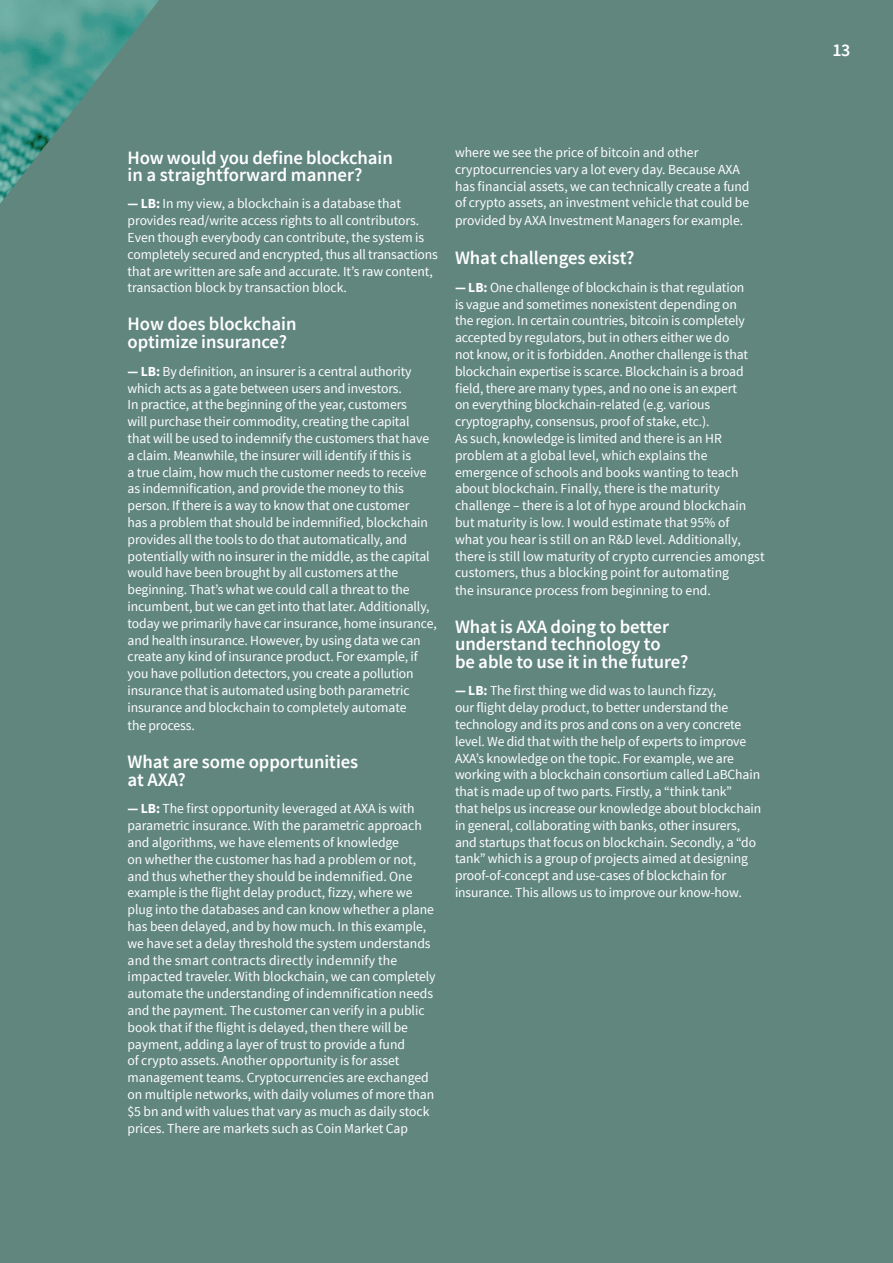
<style>
.page{position:relative;width:893px;height:1263px;background:#61867e}
.page>*{position:absolute;margin:0;border:0;box-sizing:border-box;transform-origin:0 0}
.t1{font:600 18.9px/17.2px "Source Sans Pro";letter-spacing:-.005em;color:#fff}
.t2{font:600 18px "Source Sans Pro";color:#fff}
.t3{font:13.8px/16.8px "Source Sans Pro";letter-spacing:-.01em;color:#fff}
.s1{font-weight:700}
</style>
<div class="page">
<p class="t1" style="left:128px;top:150px;width:267px;line-height:16.8px">How would you define blockchain in a straightforward manner?</p>
<p class="t3" style="left:128px;top:196px;width:312px"><span class="s1">— LB:</span> In my view, a blockchain is a database that provides read/write access rights to all contributors.<br>Even though everybody can contribute, the system is completely secured and encrypted, thus all transactions that are written are safe and accurate. It’s raw content, transaction block by transaction block.</p>
<p class="t1" style="left:128px;top:316px;width:170px;line-height:18px">How does blockchain optimize insurance?</p>
<p class="t3" style="left:128px;top:363px;width:311px"><span class="s1">— LB:</span> By definition, an insurer is a central authority which acts as a gate between users and investors.<br>In practice, at the beginning of the year, customers<br>will purchase their commodity, creating the capital<br>that will be used to indemnify the customers that have a claim. Meanwhile, the insurer will identify if this is<br>a true claim, how much the customer needs to receive as indemnification, and provide the money to this person. If there is a way to know that one customer<br>has a problem that should be indemnified, blockchain provides all the tools to do that automatically, and potentially with no insurer in the middle, as the capital would have been brought by all customers at the beginning. That’s what we could call a threat to the incumbent, but we can get into that later. Additionally, today we primarily have car insurance, home insurance, and health insurance. However, by using data we can create any kind of insurance product. For example, if you have pollution detectors, you create a pollution insurance that is automated using both parametric insurance and blockchain to completely automate</p>
<p class="t3" style="left:128px;top:717px;width:69px">the process.</p>
<p class="t1" style="left:128px;top:753px;width:232px;line-height:18px">What are some opportunities at AXA?</p>
<p class="t3" style="left:128px;top:801px;width:310px"><span class="s1">— LB:</span> The first opportunity leveraged at AXA is with parametric insurance. With the parametric approach and algorithms, we have elements of knowledge<br>on whether the customer has had a problem or not, and thus whether they should be indemnified. One example is the flight delay product, fizzy, where we plug into the databases and can know whether a plane has been delayed, and by how much. In this example, we have set a delay threshold the system understands and the smart contracts directly indemnify the impacted traveler. With blockchain, we can completely automate the understanding of indemnification needs and the payment. The customer can verify in a public book that if the flight is delayed, then there will be payment, adding a layer of trust to provide a fund<br>of crypto assets. Another opportunity is for asset management teams. Cryptocurrencies are exchanged on multiple networks, with daily volumes of more than $5 bn and with values that vary as much as daily stock prices. There are markets such as Coin Market Cap</p>
<p class="t3" style="left:455px;top:144px;width:296px">where we see the price of bitcoin and other cryptocurrencies vary a lot every day. Because AXA has financial assets, we can technically create a fund of crypto assets, an investment vehicle that could be provided by AXA Investment Managers for example.</p>
<p class="t1" style="left:455px;top:250px;width:181px">What challenges exist?</p>
<p class="t3" style="left:455px;top:279px;width:311px"><span class="s1">— LB:</span> One challenge of blockchain is that regulation<br>is vague and sometimes nonexistent depending on<br>the region. In certain countries, bitcoin is completely accepted by regulators, but in others either we do<br>not know, or it is forbidden. Another challenge is that blockchain expertise is scarce. Blockchain is a broad field, there are many types, and no one is an expert<br>on everything blockchain-related (e.g. various cryptography, consensus, proof of stake, etc.).<br>As such, knowledge is limited and there is an HR problem at a global level, which explains the emergence of schools and books wanting to teach about blockchain. Finally, there is the maturity challenge – there is a lot of hype around blockchain but maturity is low. I would estimate that 95% of<br>what you hear is still on an R&amp;D level. Additionally, there is still low maturity of crypto currencies amongst customers, thus a blocking point for automating<br>the insurance process from beginning to end.</p>
<p class="t1" style="left:455px;top:619px;width:235px">What is AXA doing to better understand technology to<br>be able to use it in the future?</p>
<p class="t3" style="left:455px;top:683px;width:308px"><span class="s1">— LB:</span> The first thing we did was to launch fizzy,<br>our flight delay product, to better understand the technology and its pros and cons on a very concrete level. We did that with the help of experts to improve AXA’s knowledge on the topic. For example, we are working with a blockchain consortium called LaBChain that is made up of two parts. Firstly, a “think tank”<br>that helps us increase our knowledge about blockchain in general, collaborating with banks, other insurers, and startups that focus on blockchain. Secondly, a “do tank” which is a group of projects aimed at designing proof-of-concept and use-cases of blockchain for insurance. This allows us to improve our know-how.</p>
<p class="t2" style="left:832px;top:39px;width:20px">13</p>
</div>
